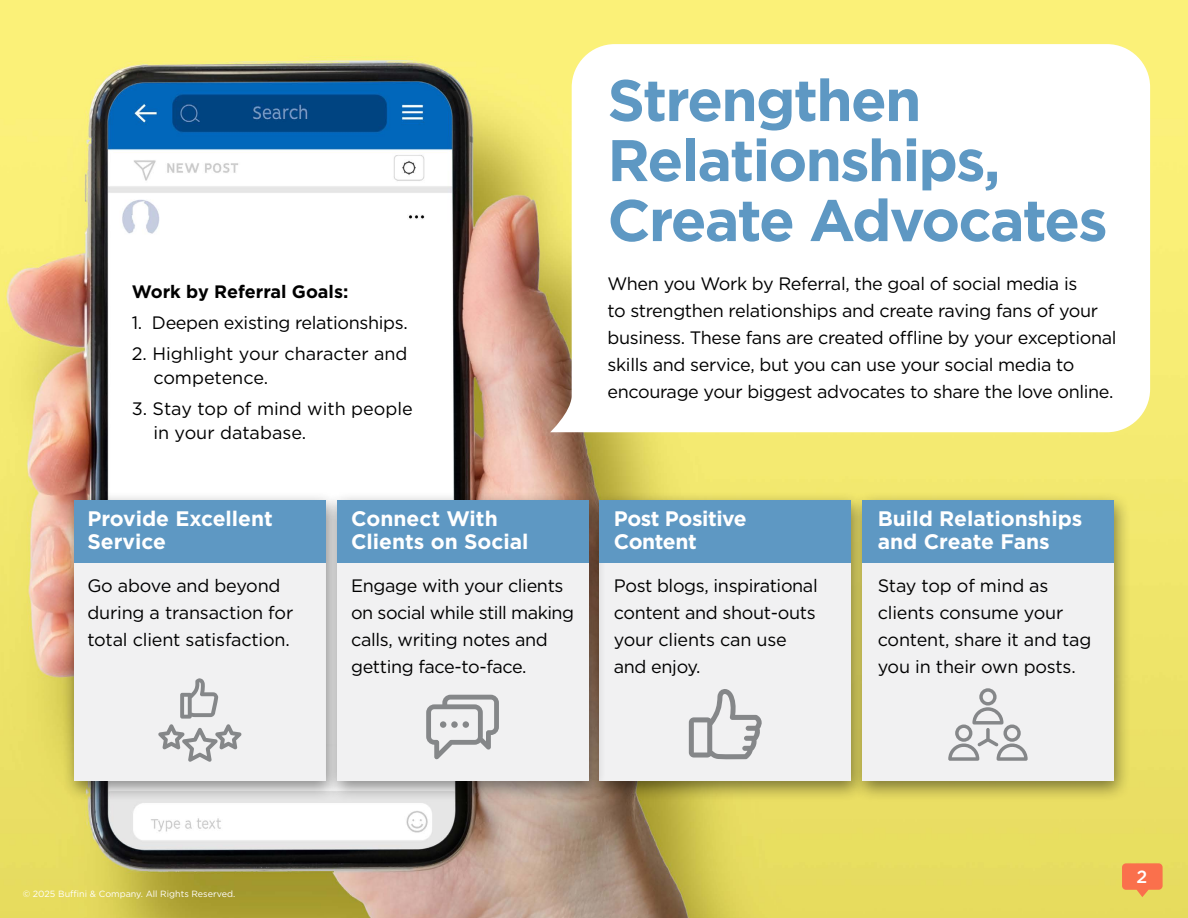
<style>
.page{position:relative;width:1188px;height:918px;background:#fff}
.page>*{position:absolute;margin:0;border:0;box-sizing:border-box;transform-origin:0 0}
.t1{font:700 58.5px/60px "Gotham";letter-spacing:-.03em;color:#5e98c3}
.t2{font:700 21px/22.5px "Gotham";color:#fff}
.t3{font:700 21px/22.5px "Gotham";letter-spacing:-.02em;color:#fff}
.t4{font:18px/27px "Gotham";letter-spacing:-.02em;color:#000}
.t5{font:18px/24px "Gotham";color:#000}
.t6{font:700 18px "Gotham";color:#000}
.t7{font:500 17.7px "Gotham";color:#fff}
.t8{font:9px "Gotham";color:#fff}
</style>
<div class="page">
<img style="left:0;top:0;width:1188px;height:918px">
<div style="left:587px;top:491px;width:282px;height:311px;background:#000;opacity:.47"></div>
<div style="left:600px;top:500px;width:251px;height:281px;background:#f1f1f2"></div>
<div style="left:849px;top:491px;width:282px;height:311px;background:#000;opacity:.47"></div>
<div style="left:862px;top:500px;width:252px;height:281px;background:#f1f1f2"></div>
<div style="left:61px;top:491px;width:282px;height:311px;background:#000;opacity:.47"></div>
<div style="left:74px;top:500px;width:252px;height:281px;background:#f1f1f2"></div>
<div style="left:324px;top:491px;width:282px;height:311px;background:#000;opacity:.47"></div>
<div style="left:337px;top:500px;width:251px;height:281px;background:#f1f1f2"></div>
<div style="left:600px;top:500px;width:251px;height:63px;background:#5e98c3"></div>
<div style="left:862px;top:500px;width:252px;height:63px;background:#5e98c3"></div>
<div style="left:74px;top:500px;width:252px;height:63px;background:#5e98c3"></div>
<div style="left:337px;top:500px;width:251px;height:63px;background:#5e98c3"></div>
<svg style="left:550px;top:44px;width:600px;height:388px"></svg>
<svg style="left:1122px;top:863px;width:41px;height:34px"></svg>
<svg style="left:158px;top:678px;width:84px;height:84px"></svg>
<svg style="left:426px;top:695px;width:73px;height:64px"></svg>
<svg style="left:689px;top:689px;width:73px;height:70px"></svg>
<svg style="left:948px;top:688px;width:80px;height:73px"></svg>
<p class="t6" style="left:132px;top:280px;width:218px">Work by Referral Goals:</p>
<p class="t4" style="left:132px;top:309px;width:278px">1. Deepen existing relationships.</p>
<p class="t5" style="left:153px;top:341px;width:256px;text-indent:-22px">2. Highlight your character and competence.</p>
<p class="t5" style="left:153px;top:396px;width:261px;text-indent:-22px">3. Stay top of mind with people in your database.</p>
<h1 class="t1" style="left:608px;top:70px;width:502px">Strengthen<br>Relationships,<br>Create Advocates</h1>
<p class="t4" style="left:608px;top:270px;width:511px">When you Work by Referral, the goal of social media is<br>to strengthen relationships and create raving fans of your business. These fans are created offline by your exceptional skills and service, but you can use your social media to encourage your biggest advocates to share the love online.</p>
<p class="t2" style="left:87px;top:508px;width:187px">Provide Excellent<br>Service</p>
<p class="t2" style="left:351px;top:508px;width:179px">Connect With<br>Clients on Social</p>
<p class="t3" style="left:614px;top:508px;width:134px">Post Positive<br>Content</p>
<p class="t2" style="left:878px;top:508px;width:206px">Build Relationships and Create Fans</p>
<p class="t4" style="left:87px;top:572px;width:207px">Go above and beyond during a transaction for total client satisfaction.</p>
<p class="t4" style="left:351px;top:572px;width:224px">Engage with your clients on social while still making calls, writing notes and getting face-to-face.</p>
<p class="t4" style="left:614px;top:572px;width:205px">Post blogs, inspirational content and shout-outs your clients can use and enjoy.</p>
<p class="t4" style="left:878px;top:572px;width:215px">Stay top of mind as clients consume your content, share it and tag you in their own posts.</p>
<p class="t8" style="left:23px;top:888px;width:214px">© 2025 Buffini &amp; Company. All Rights Reserved.</p>
<p class="t7" style="left:1137px;top:865px;width:12px">2</p>
</div>
